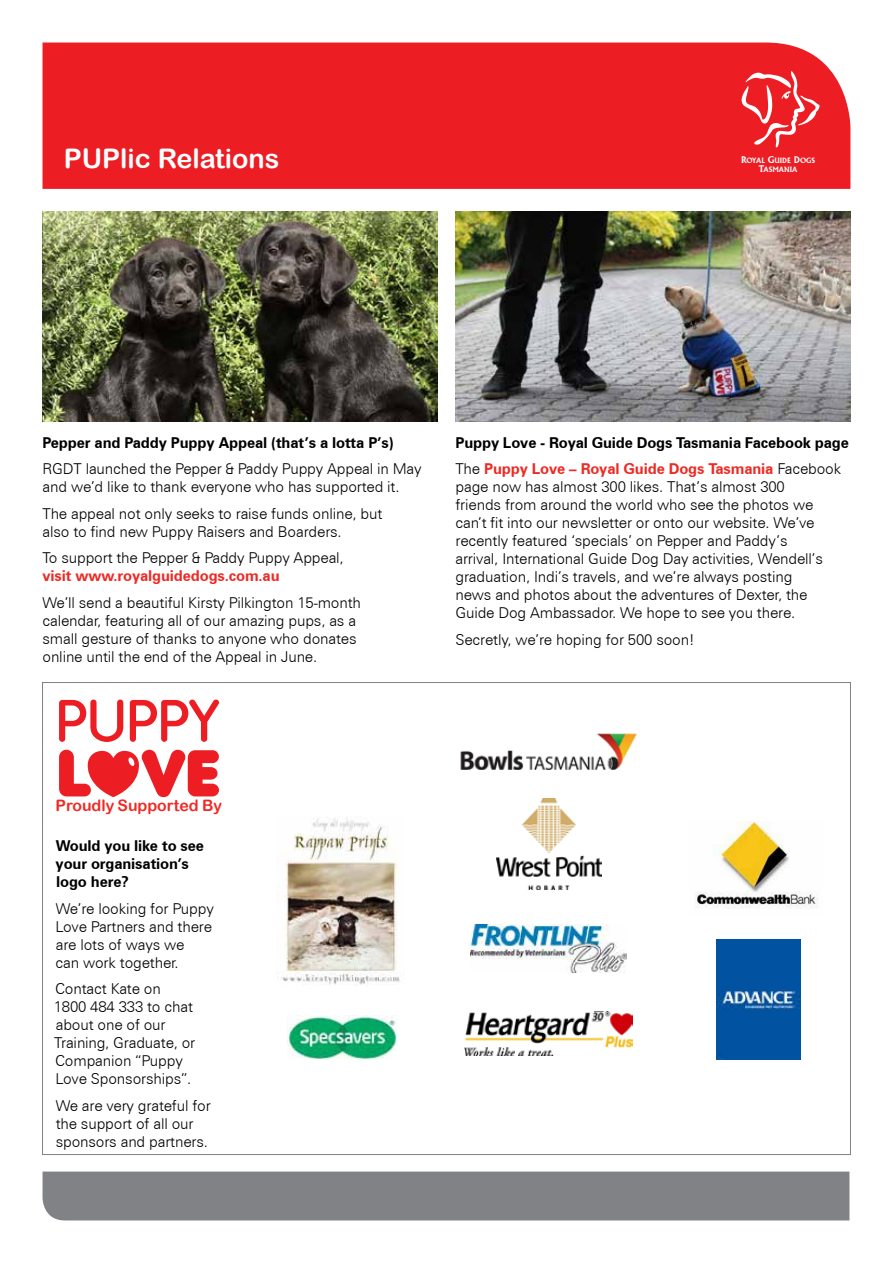
<style>
.page{position:relative;width:893px;height:1263px;background:#fff}
.page>*{position:absolute;margin:0;border:0;box-sizing:border-box;transform-origin:0 0}
.t1{font:27px "Arial Rounded MT Bold";color:#fff}
.t2{font:15.75px "Arial Rounded MT Bold";color:#ee2a25}
.t3{font:300 15px/18px "Zurich BT";letter-spacing:-.01em;color:#000}
.t4{font:700 15px/18px "Zurich BT";letter-spacing:-.01em;color:#000}
.t5{font:700 15px "Zurich BT";letter-spacing:-.01em;color:#ee2a25}
.t6{font:700 7.05px/9.3px "Flareserif 821 TL";letter-spacing:-.015em;color:#fff;text-align:center}
.s1{font-size:9px}
.s2{font-weight:300}
.s3{color:#ee2a25}
</style>
<div class="page">
<div style="left:43px;top:43px;width:807px;height:146px;background:#ed1d24"></div>
<svg style="left:742px;top:71px;width:77px;height:76px;background:#f0484e"></svg>
<img style="left:716px;top:940px;width:84px;height:119px">
<img style="left:279px;top:818px;width:121px;height:168px">
<img style="left:470px;top:925px;width:157px;height:48px">
<img style="left:465px;top:1012px;width:167px;height:43px">
<img style="left:497px;top:798px;width:104px;height:91px">
<img style="left:695px;top:822px;width:123px;height:87px">
<img style="left:460px;top:733px;width:177px;height:36px">
<img style="left:288px;top:1016px;width:109px;height:44px">
<svg style="left:59px;top:699px;width:160px;height:43px"></svg>
<svg style="left:59px;top:750px;width:160px;height:47px"></svg>
<div style="left:43px;top:1171px;width:806px;height:49px;background:#808285"></div>
<img style="left:43px;top:211px;width:394px;height:210px">
<img style="left:455px;top:211px;width:395px;height:210px">
<h1 class="t1" style="left:64px;top:143px;width:217px">PUPlic Relations</h1>
<p class="t6" style="left:741px;top:156px;width:76px"><span class="s1">R</span>OYAL <span class="s1">G</span>UIDE <span class="s1">D</span>OGS<br><span class="s1">T</span>ASMANIA</p>
<p class="t4" style="left:43px;top:433px;width:353px">Pepper and Paddy Puppy Appeal (that’s a lotta P’s)</p>
<p class="t3" style="left:43px;top:460px;width:381px">RGDT launched the Pepper &amp; Paddy Puppy Appeal in May and we’d like to thank everyone who has supported it.</p>
<p class="t3" style="left:43px;top:504px;width:341px">The appeal not only seeks to raise funds online, but also to find new Puppy Raisers and Boarders.</p>
<p class="t3" style="left:43px;top:549px;width:303px">To support the Pepper &amp; Paddy Puppy Appeal,</p>
<p class="t5" style="left:43px;top:567px;width:239px">visit www.royalguidedogs.com.au</p>
<p class="t3" style="left:43px;top:593px;width:320px">We’ll send a beautiful Kirsty Pilkington 15-month calendar, featuring all of our amazing pups, as a small gesture of thanks to anyone who donates online until the end of the Appeal in June.</p>
<p class="t4" style="left:455px;top:429px;width:395px;line-height:26.5px">Puppy Love - Royal Guide Dogs Tasmania Facebook page<br><span class="s2">The</span> <span class="s3">Puppy Love – Royal Guide Dogs Tasmania</span> <span class="s2">Facebook</span></p>
<p class="t3" style="left:455px;top:478px;width:369px">page now has almost 300 likes. That’s almost 300 friends from around the world who see the photos we can’t fit into our newsletter or onto our website. We’ve recently featured ‘specials’ on Pepper and Paddy’s arrival, International Guide Dog Day activities, Wendell’s graduation, Indi’s travels, and we’re always posting news and photos about the adventures of Dexter, the Guide Dog Ambassador. We hope to see you there.</p>
<p class="t3" style="left:455px;top:630px;width:240px">Secretly, we’re hoping for 500 soon!</p>
<p class="t2" style="left:56px;top:796px;width:168px">Proudly Supported By</p>
<p class="t4" style="left:56px;top:837px;width:150px">Would you like to see your organisation’s logo here?</p>
<p class="t3" style="left:56px;top:899px;width:160px">We’re looking for Puppy<br>Love Partners and there are lots of ways we<br>can work together.</p>
<p class="t3" style="left:54px;top:980px;width:143px">Contact Kate on<br>1800 484 333 to chat about one of our<br>Training, Graduate, or<br>Companion “Puppy<br>Love Sponsorships”.</p>
<p class="t3" style="left:56px;top:1096px;width:157px">We are very grateful for the support of all our sponsors and partners.</p>
</div>
